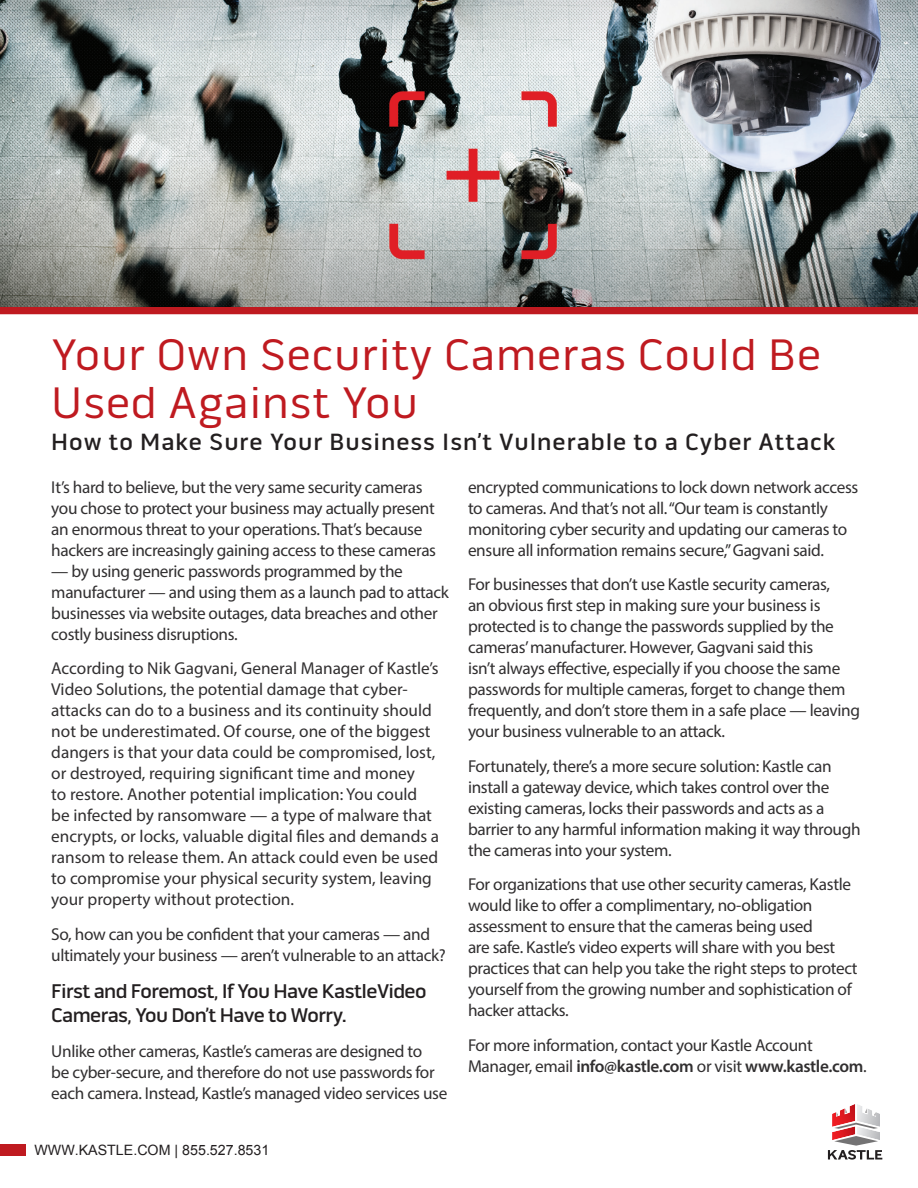
<style>
.page{position:relative;width:918px;height:1188px;background:#fff}
.page>*{position:absolute;margin:0;border:0;box-sizing:border-box;transform-origin:0 0}
.t1{font:45px/48px "Pill Gothic 600 mg";letter-spacing:.02em;color:#bf1a20}
.t2{font:500 24px "Pill Gothic 600 mg";letter-spacing:.04em;color:#231f20}
.t3{font:500 20.25px/24px "Pill Gothic 600 mg";letter-spacing:-.03em;color:#231f20}
.t4{font:17.25px/21px "Myriad Pro";letter-spacing:-.02em;color:#312f30}
.t5{font:17.25px/21px "Myriad Pro";color:#312f30}
.t6{font:14.25px "Arial";color:#231f20}
.s1{font-weight:600}
</style>
<div class="page">
<svg style="left:828px;top:1104px;width:54px;height:56px"></svg>
<div style="left:0;top:1144px;width:25px;height:12px;background:#bf1a20"></div>
<div style="left:0;top:307px;width:918px;height:7px;background:#bf1a20"></div>
<img style="left:0;top:0;width:918px;height:307px">
<h1 class="t1" style="left:51px;top:336px;width:771px">Your Own Security Cameras Could Be<br>Used Against You</h1>
<h2 class="t2" style="left:51px;top:433px;width:786px">How to Make Sure Your Business Isn’t Vulnerable to a Cyber Attack</h2>
<p class="t4" style="left:51px;top:478px;width:386px">It’s hard to believe, but the very same security cameras you chose to protect your business may actually present an enormous threat to your operations. That’s because hackers are increasingly gaining access to these cameras</p>
<p class="t4" style="left:51px;top:562px;width:399px">— by using generic passwords programmed by the manufacturer — and using them as a launch pad to attack businesses via website outages, data breaches and other costly business disruptions.</p>
<p class="t5" style="left:51px;top:660px;width:389px">According to Nik Gagvani, General Manager of Kastle’s Video Solutions, the potential damage that cyber&shy;attacks can do to a business and its continuity should not be underestimated. Of course, one of the biggest dangers is that your data could be compromised, lost, or destroyed, requiring significant time and money<br>to restore. Another potential implication: You could be infected by ransomware — a type of malware that encrypts, or locks, valuable digital files and demands a ransom to release them. An attack could even be used to compromise your physical security system, leaving your property without protection.</p>
<p class="t4" style="left:51px;top:925px;width:396px">So, how can you be confident that your cameras — and ultimately your business — aren’t vulnerable to an attack?</p>
<p class="t3" style="left:51px;top:981px;width:377px">First and Foremost, If You Have KastleVideo<br>Cameras, You Don’t Have to Worry.</p>
<p class="t4" style="left:51px;top:1042px;width:398px">Unlike other cameras, Kastle’s cameras are designed to<br>be cyber-secure, and therefore do not use passwords for each camera. Instead, Kastle’s managed video services use</p>
<p class="t6" style="left:34px;top:1144px;width:236px">WWW.KASTLE.COM | 855.527.8531</p>
<p class="t4" style="left:468px;top:478px;width:392px">encrypted communications to lock down network access to cameras. And that’s not all. “Our team is constantly monitoring cyber security and updating our cameras to ensure all information remains secure,” Gagvani said.</p>
<p class="t4" style="left:468px;top:576px;width:394px">For businesses that don’t use Kastle security cameras,<br>an obvious first step in making sure your business is protected is to change the passwords supplied by the cameras’ manufacturer. However, Gagvani said this<br>isn’t always effective, especially if you choose the same passwords for multiple cameras, forget to change them frequently, and don’t store them in a safe place — leaving your business vulnerable to an attack.</p>
<p class="t4" style="left:468px;top:757px;width:394px">Fortunately, there’s a more secure solution: Kastle can install a gateway device, which takes control over the existing cameras, locks their passwords and acts as a barrier to any harmful information making it way through the cameras into your system.</p>
<p class="t4" style="left:468px;top:876px;width:391px">For organizations that use other security cameras, Kastle would like to offer a complimentary, no-obligation assessment to ensure that the cameras being used<br>are safe. Kastle’s video experts will share with you best practices that can help you take the right steps to protect yourself from the growing number and sophistication of hacker attacks.</p>
<p class="t4" style="left:468px;top:1036px;width:400px">For more information, contact your Kastle Account<br>Manager, email <span class="s1">info@kastle.com</span> or visit <span class="s1">www.kastle.com</span>.</p>
</div>
